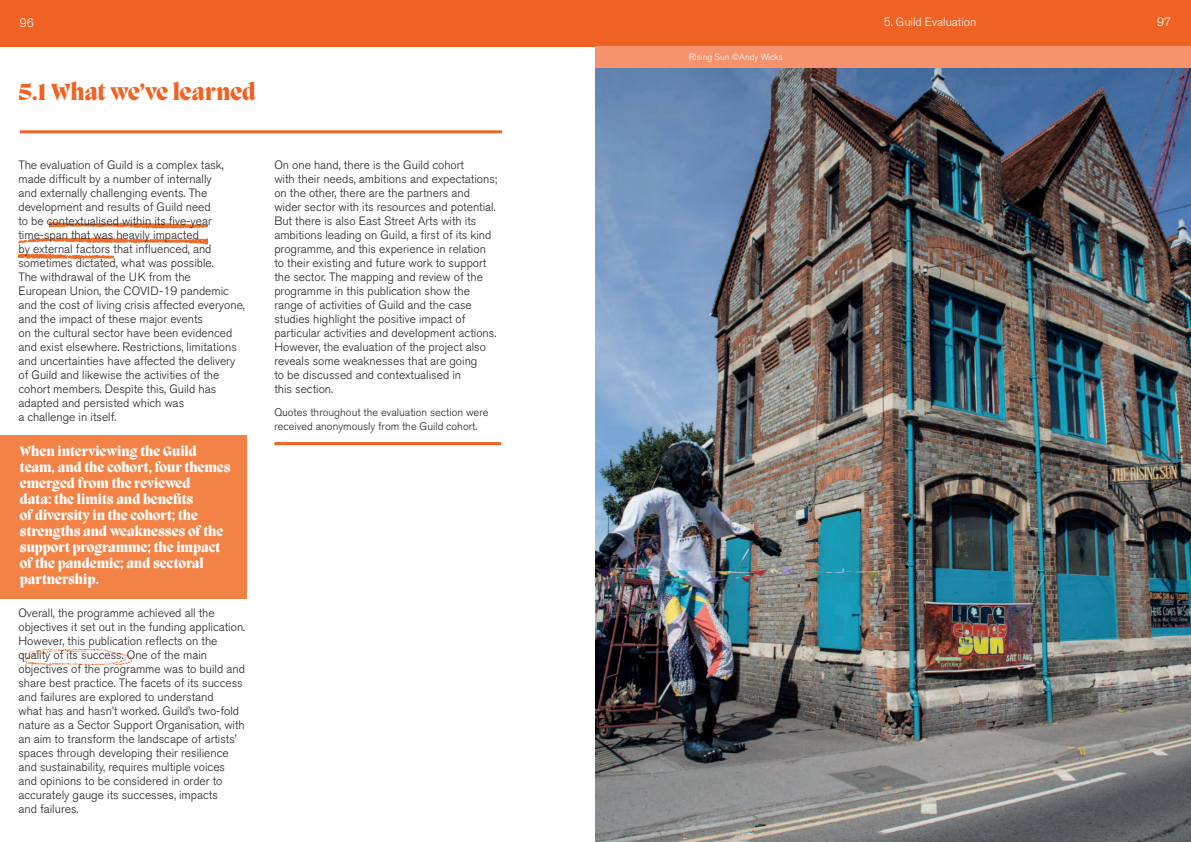
<style>
.page{position:relative;width:1191px;height:842px;background:#fff}
.page>*{position:absolute;margin:0;border:0;box-sizing:border-box;transform-origin:0 0}
.t1{font:800 24px "Migra";letter-spacing:-.005em;color:#f06223}
.t2{font:800 14px/16px "Migra";color:#fff}
.t3{font:300 12px/14px "Akzidenz Grotesk BE";color:#231f20}
.t4{font:300 12px "Akzidenz Grotesk BE";color:#fff}
.t5{font:300 11px/14px "Akzidenz Grotesk BE";color:#231f20}
.t6{font:300 9px "Akzidenz Grotesk BE";color:#fff}
</style>
<div class="page">
<img style="left:18px;top:237px;width:190px;height:8px">
<img style="left:49px;top:221px;width:159px;height:8px">
<img style="left:18px;top:253px;width:95px;height:7px">
<img style="left:21px;top:649px;width:111px;height:16px">
<img style="left:596px;top:68px;width:594px;height:774px">
<hr style="left:274px;top:442px;width:227px;height:3px;background:#f06223">
<div style="left:0;top:435px;width:247px;height:163px;background:#f38246"></div>
<hr style="left:20px;top:130px;width:482px;height:3px;background:#f06223">
<div style="left:0;top:0;width:1191px;height:47px;background:#f06223"></div>
<div style="left:595px;top:47px;width:596px;height:21px;background:#f6936f"></div>
<p class="t4" style="left:20px;top:17px;width:15px">96</p>
<p class="t4" style="left:883px;top:17px;width:94px">5. Guild Evaluation</p>
<p class="t4" style="left:1157px;top:17px;width:15px">9713</p>
<h1 class="t1" style="left:18px;top:81px;width:239px">5.1 What we9ve learned</h1>
<p class="t3" style="left:18px;top:159px;width:228px">The evaluation of Guild is a complex task, made difficult by a number of internally<br>and externally challenging events. The development and results of Guild need<br>to be contextualised within its five-year time-span that was heavily impacted<br>by external factors that influenced, and sometimes dictated, what was possible.<br>The withdrawal of the UK from the<br>European Union, the COVID-19 pandemic and the cost of living crisis affected everyone, and the impact of these major events<br>on the cultural sector have been evidenced and exist elsewhere. Restrictions, limitations and uncertainties have affected the delivery of Guild and likewise the activities of the cohort members. Despite this, Guild has adapted and persisted which was<br>a challenge in itself.</p>
<p class="t2" style="left:20px;top:444px;width:212px">When interviewing the Guild team, and the cohort, four themes emerged from the reviewed<br>data: the limits and beneûts<br>of diversity in the cohort; the strengths and weaknesses of the support programme; the impact of the pandemic; and sectoral partnership.</p>
<p class="t3" style="left:18px;top:607px;width:228px">Overall, the programme achieved all the objectives it set out in the funding application.<br>However, this publication reflects on the quality of its success. One of the main objectives of the programme was to build and share best practice. The facets of its success and failures are explored to understand<br>what has and hasn’t worked. Guild’s two-fold nature as a Sector Support Organisation, with an aim to transform the landscape of artists’ spaces through developing their resilience and sustainability, requires multiple voices and opinions to be considered in order to accurately gauge its successes, impacts<br>and failures.</p>
<p class="t3" style="left:274px;top:159px;width:225px">On one hand, there is the Guild cohort<br>with their needs, ambitions and expectations; on the other, there are the partners and wider sector with its resources and potential.<br>But there is also East Street Arts with its ambitions leading on Guild, a first of its kind programme, and this experience in relation to their existing and future work to support the sector. The mapping and review of the programme in this publication show the range of activities of Guild and the case studies highlight the positive impact of particular activities and development actions.<br>However, the evaluation of the project also reveals some weaknesses that are going<br>to be discussed and contextualised in<br>this section.</p>
<p class="t5" style="left:274px;top:406px;width:216px">Quotes throughout the evaluation section were received anonymously from the Guild cohort.</p>
<p class="t6" style="left:689px;top:52px;width:95px">Rising Sun ©Andy Wicks</p>
</div>
